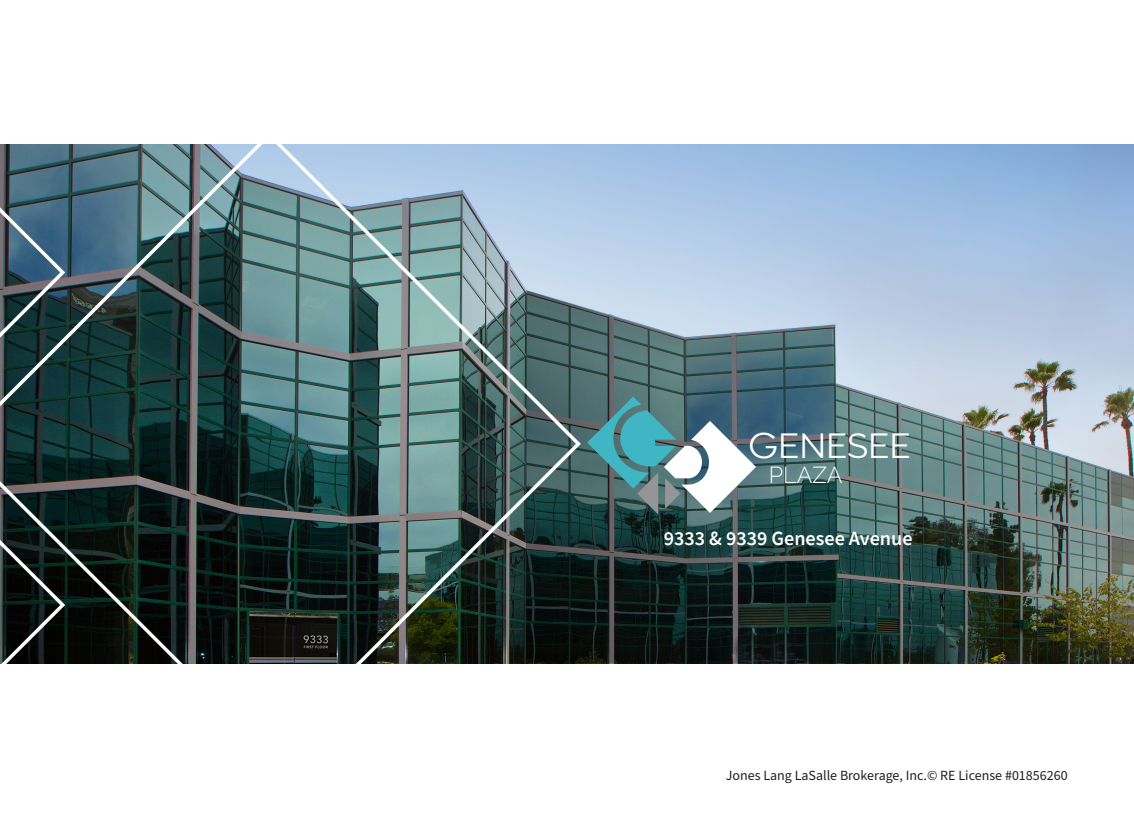
<style>
.page{position:relative;width:1134px;height:819px;background:#fff}
.page>*{position:absolute;margin:0;border:0;box-sizing:border-box;transform-origin:0 0}
.t1{font:34.65px "Raleway";color:#fff}
.t2{font:300 23.1px "Raleway";color:#fff}
.t3{font:600 20.12px "Source Sans Pro";color:#fff}
.t4{font:14px "Source Sans Pro";color:#231f20}
.s1{font-family:"Century Gothic"}
</style>
<div class="page">
<img style="left:583px;top:144px;width:551px;height:520px">
<img style="left:583px;top:291px;width:551px;height:372px">
<img style="left:0;top:144px;width:583px;height:520px">
<svg style="left:587px;top:396px;width:169px;height:118px"></svg>
<svg style="left:0;top:291px;width:68px;height:373px;background:#213433"></svg>
<p class="t1" style="left:748px;top:425px;width:164px"><span class="s1">G</span>ENESEE</p>
<p class="t2" style="left:769px;top:462px;width:75px">PLAZA</p>
<p class="t3" style="left:664px;top:525px;width:250px">9333 &amp; 9339 Genesee Avenue</p>
<p class="t4" style="left:726px;top:766px;width:343px">Jones Lang LaSalle Brokerage, Inc.© RE License #01856260</p>
</div>
